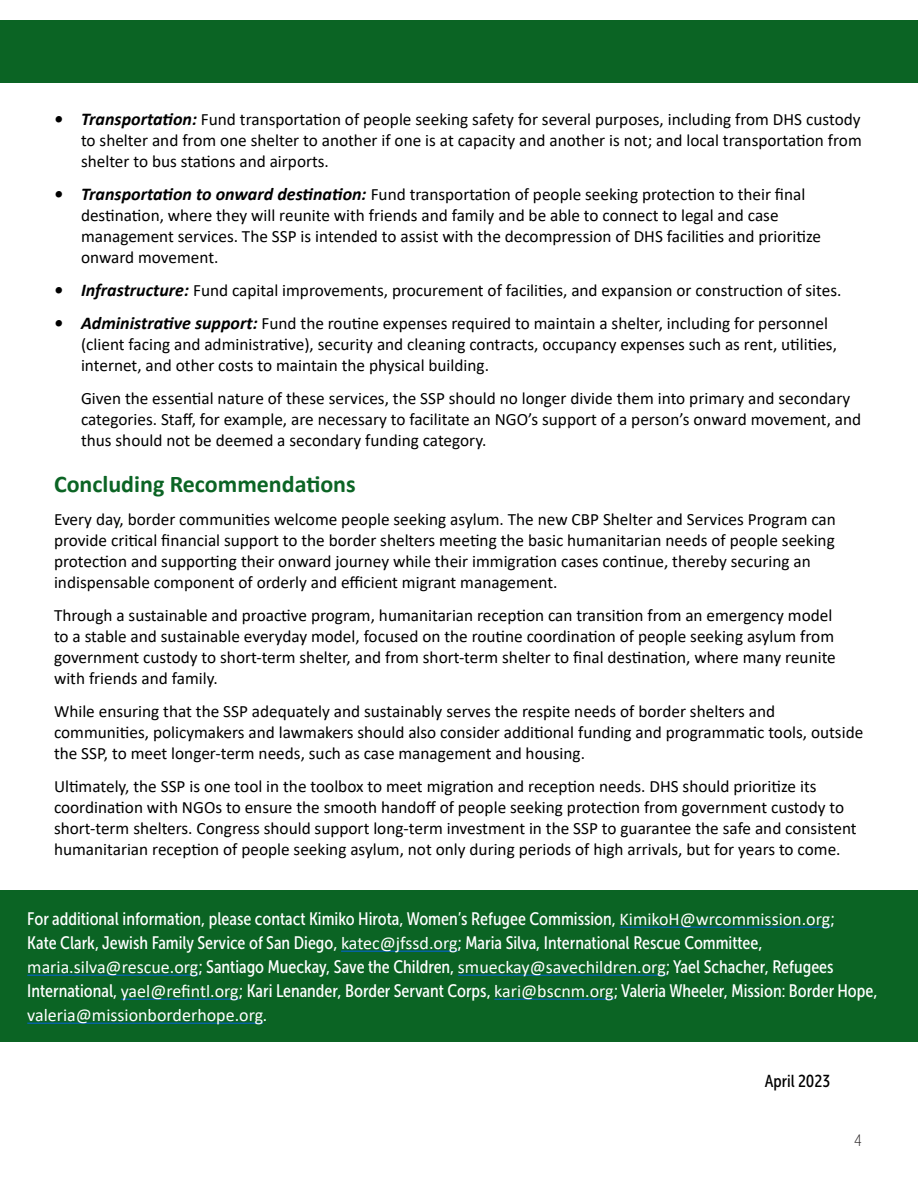
<style>
.page{position:relative;width:918px;height:1188px;background:#fff}
.page>*{position:absolute;margin:0;border:0;box-sizing:border-box;transform-origin:0 0}
.Heading_1{font:700 24px "Calibri";color:#0b6424}
.t1{font:18px/24px "Museo Sans Cond 500";color:#fff}
.Paragraph_text{font:17.25px/21px "Calibri";color:#000}
.List_Paragraph{font:17.25px "Museo Sans Cond 500";color:#000}
.t2{font:16.5px "Museo Sans Cond 100";color:#231f20}
.s1{font-weight:700;font-style:italic;font-size:18px}
.s2{font-family:"Calibri"}
</style>
<div class="page">
<div style="left:0;top:20px;width:918px;height:62px;background:#0b6424"></div>
<div style="left:0;top:891px;width:918px;height:151px;background:#0b6424"></div>
<hr style="left:620px;top:927px;width:210px;height:1px;background:#0563c1">
<hr style="left:341px;top:951px;width:117px;height:1px;background:#0563c1">
<hr style="left:27px;top:975px;width:171px;height:1px;background:#0563c1">
<hr style="left:458px;top:975px;width:208px;height:1px;background:#0563c1">
<hr style="left:121px;top:999px;width:118px;height:1px;background:#0563c1">
<hr style="left:494px;top:999px;width:120px;height:1px;background:#0563c1">
<hr style="left:27px;top:1023px;width:236px;height:1px;background:#0563c1">
<p class="Paragraph_text" style="left:81px;top:108px;width:782px;text-align:justify;text-indent:-27px"><span class="s1">• Transportation:</span> Fund transportation of people seeking safety for several purposes, including from DHS custody to shelter and from one shelter to another if one is at capacity and another is not; and local transportation from shelter to bus stations and airports.</p>
<p class="Paragraph_text" style="left:81px;top:183px;width:742px;text-indent:-27px"><span class="s1">• Transportation to onward destination:</span> Fund transportation of people seeking protection to their final destination, where they will reunite with friends and family and be able to connect to legal and case management services. The SSP is intended to assist with the decompression of DHS facilities and prioritize onward movement.</p>
<p class="Paragraph_text" style="left:54px;top:279px;width:789px"><span class="s1">• Infrastructure:</span> Fund capital improvements, procurement of facilities, and expansion or construction of sites.</p>
<p class="Paragraph_text" style="left:81px;top:312px;width:758px;text-indent:-27px"><span class="s1">• Administrative support:</span> Fund the routine expenses required to maintain a shelter, including for personnel (client facing and administrative), security and cleaning contracts, occupancy expenses such as rent, utilities, internet, and other costs to maintain the physical building.</p>
<p class="Paragraph_text" style="left:81px;top:387px;width:782px">Given the essential nature of these services, the SSP should no longer divide them into primary and secondary categories. Staff, for example, are necessary to facilitate an NGO’s support of a person’s onward movement, and thus should not be deemed a secondary funding category.</p>
<h1 class="Heading_1" style="left:54px;top:467px;width:303px">Concluding Recommendations</h1>
<p class="Paragraph_text" style="left:54px;top:509px;width:783px">Every day, border communities welcome people seeking asylum. The new CBP Shelter and Services Program can provide critical financial support to the border shelters meeting the basic humanitarian needs of people seeking protection and supporting their onward journey while their immigration cases continue, thereby securing an indispensable component of orderly and efficient migrant management.</p>
<p class="Paragraph_text" style="left:54px;top:605px;width:783px">Through a sustainable and proactive program, humanitarian reception can transition from an emergency model to a stable and sustainable everyday model, focused on the routine coordination of people seeking asylum from government custody to short-term shelter, and from short-term shelter to final destination, where many reunite with friends and family.</p>
<p class="Paragraph_text" style="left:54px;top:701px;width:811px">While ensuring that the SSP adequately and sustainably serves the respite needs of border shelters and communities, policymakers and lawmakers should also consider additional funding and programmatic tools, outside the SSP, to meet longer-term needs, such as case management and housing.</p>
<p class="Paragraph_text" style="left:54px;top:776px;width:804px">Ultimately, the SSP is one tool in the toolbox to meet migration and reception needs. DHS should prioritize its coordination with NGOs to ensure the smooth handoff of people seeking protection from government custody to short-term shelters. Congress should support long-term investment in the SSP to guarantee the safe and consistent humanitarian reception of people seeking asylum, not only during periods of high arrivals, but for years to come.</p>
<p class="t1" style="left:27px;top:907px;width:852px">For additional information, please contact Kimiko Hirota, Women’s Refugee Commission, <span class="s2">KimikoH@wrcommission.org</span>;<br>Kate Clark, Jewish Family Service of San Diego, <span class="s2">katec@jfssd.org</span>; Maria Silva, International Rescue Committee, <span class="s2">maria.silva@rescue.org</span>; Santiago Mueckay, Save the Children, <span class="s2">smueckay@savechildren.org</span>; Yael Schacher, Refugees International, <span class="s2">yael@refintl.org</span>; Kari Lenander, Border Servant Corps, <span class="s2">kari@bscnm.org</span>; Valeria Wheeler, Mission: Border Hope, <span class="s2">valeria@missionborderhope.org</span>.</p>
<p class="List_Paragraph" style="left:765px;top:1072px;width:67px">April 2023</p>
<p class="t2" style="left:854px;top:1132px;width:9px">4</p>
</div>
